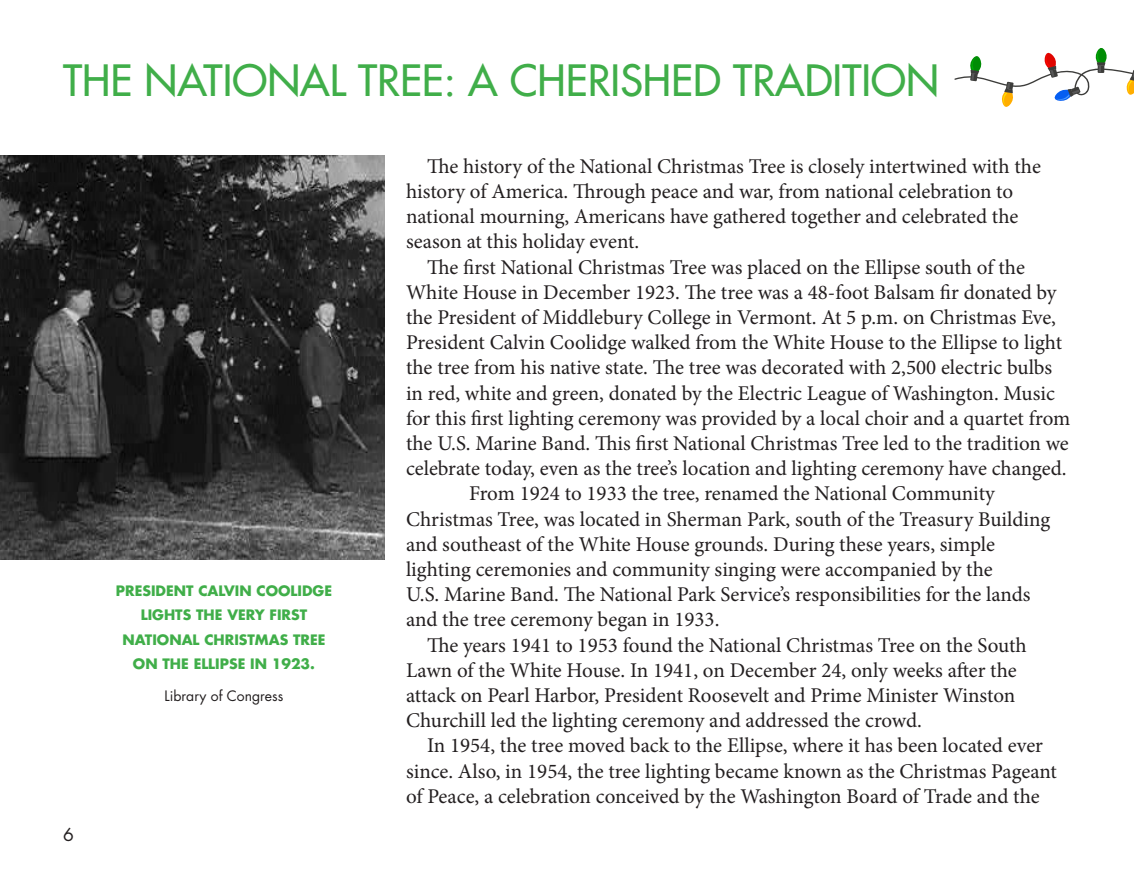
<style>
.page{position:relative;width:1134px;height:882px;background:#fff}
.page>*{position:absolute;margin:0;border:0;box-sizing:border-box;transform-origin:0 0}
.t1{font:42px "Futura";color:#40ae49}
.t2{font:21px/25.2px "Minion Pro";color:#231f20}
.t3{font:17.5px "Futura";color:#231f20}
.t4{font:700 14px/24.5px "Futura";color:#40ae49;text-align:center}
.t5{font:14px "Futura";color:#231f20}
</style>
<div class="page">
<img style="left:0;top:156px;width:385px;height:403px">
<svg style="left:955px;top:48px;width:179px;height:59px"></svg>
<p class="t1" style="left:63px;top:54px;width:877px">THE NATIONAL TREE: A CHERISHED TRADITION</p>
<p class="t4" style="left:116px;top:578px;width:218px">PRESIDENT CALVIN COOLIDGE<br>LIGHTS THE VERY FIRST<br>NATIONAL CHRISTMAS TREE<br>ON THE ELLIPSE IN 1923.</p>
<p class="t5" style="left:165px;top:687px;width:120px">Library of Congress</p>
<p class="t3" style="left:63px;top:824px;width:12px">6</p>
<p class="t2" style="left:406px;top:154px;width:636px;text-indent:21px">The history of the National Christmas Tree is closely intertwined with the history of America. Through peace and war, from national celebration to national mourning, Americans have gathered together and celebrated the season at this holiday event.</p>
<p class="t2" style="left:427px;top:254px;width:599px">The first National Christmas Tree was placed on the Ellipse south of the</p>
<p class="t2" style="left:406px;top:280px;width:652px">White House in December 1923. The tree was a 48-foot Balsam fir donated by</p>
<p class="t2" style="left:406px;top:305px;width:652px">the President of Middlebury College in Vermont. At 5 p.m. on Christmas Eve,</p>
<p class="t2" style="left:406px;top:330px;width:658px">President Calvin Coolidge walked from the White House to the Ellipse to light</p>
<p class="t2" style="left:406px;top:355px;width:648px">the tree from his native state. The tree was decorated with 2,500 electric bulbs</p>
<p class="t2" style="left:406px;top:380px;width:650px">in red, white and green, donated by the Electric League of Washington. Music</p>
<p class="t2" style="left:406px;top:406px;width:666px">for this first lighting ceremony was provided by a local choir and a quartet from</p>
<p class="t2" style="left:406px;top:431px;width:664px">the U.S. Marine Band. This first National Christmas Tree led to the tradition we</p>
<p class="t2" style="left:406px;top:456px;width:662px">celebrate today, even as the tree’s location and lighting ceremony have changed.</p>
<p class="t2" style="left:469px;top:481px;width:527px">From 1924 to 1933 the tree, renamed the National Community</p>
<p class="t2" style="left:406px;top:506px;width:646px">Christmas Tree, was located in Sherman Park, south of the Treasury Building</p>
<p class="t2" style="left:406px;top:532px;width:591px">and southeast of the White House grounds. During these years, simple</p>
<p class="t2" style="left:406px;top:557px;width:588px">lighting ceremonies and community singing were accompanied by the</p>
<p class="t2" style="left:406px;top:582px;width:626px">U.S. Marine Band. The National Park Service’s responsibilities for the lands</p>
<p class="t2" style="left:406px;top:607px;width:315px">and the tree ceremony began in 1933.</p>
<p class="t2" style="left:406px;top:632px;width:622px;text-indent:21px">The years 1941 to 1953 found the National Christmas Tree on the South Lawn of the White House. In 1941, on December 24, only weeks after the attack on Pearl Harbor, President Roosevelt and Prime Minister Winston Churchill led the lighting ceremony and addressed the crowd.</p>
<p class="t2" style="left:406px;top:733px;width:652px;text-indent:21px">In 1954, the tree moved back to the Ellipse, where it has been located ever since. Also, in 1954, the tree lighting became known as the Christmas Pageant of Peace, a celebration conceived by the Washington Board of Trade and the</p>
</div>
